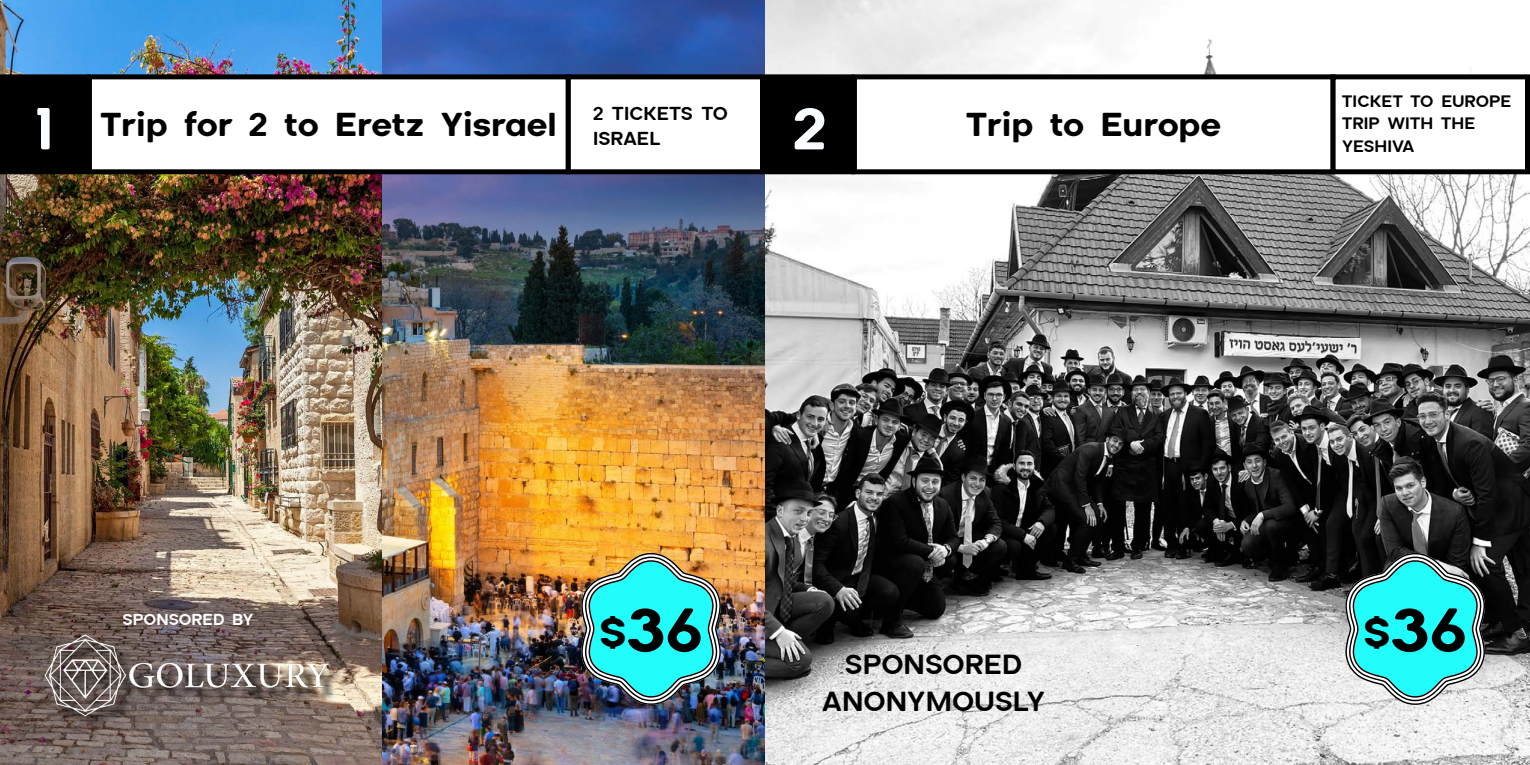
<style>
.page{position:relative;width:1530px;height:765px;background:#fff}
.page>*{position:absolute;margin:0;border:0;box-sizing:border-box;transform-origin:0 0}
.t1{font:700 70.5px "Aceh Soft";color:#000}
.t2{font:700 66.88px "Aceh Soft";color:#fafdff}
.t3{font:700 37.5px "Aceh Soft";color:#000}
.t4{font:600 31.25px/37.5px "Aceh Soft";color:#000;text-align:center}
.t5{font:600 21.25px "Aceh Soft";color:#000}
.t6{font:600 18.75px/22.5px "Aceh Soft";color:#000}
.t7{font:600 18px "Aceh Soft";color:#fff}
.s1{font-size:66.88px;color:#fafdff}
.s2{font-size:47px}
</style>
<div class="page">
<img style="left:0;top:0;width:1530px;height:765px">
<svg style="left:1342px;top:546px;width:148px;height:165px"></svg>
<div style="left:854px;top:77px;width:479px;height:95px;background:#fff"></div>
<div style="left:852px;top:74px;width:484px;height:100px;border:5px solid #000"></div>
<div style="left:1333px;top:77px;width:195px;height:95px;background:#fff"></div>
<div style="left:1331px;top:74px;width:199px;height:100px;border:5px solid #000"></div>
<div style="left:568px;top:77px;width:194px;height:95px;background:#fff"></div>
<div style="left:566px;top:74px;width:199px;height:100px;border:5px solid #000"></div>
<div style="left:89px;top:77px;width:479px;height:95px;background:#fff"></div>
<div style="left:87px;top:74px;width:484px;height:100px;border:5px solid #000"></div>
<div style="left:2px;top:77px;width:85px;height:95px;background:#000"></div>
<div style="left:0;top:74px;width:89px;height:100px;border:5px solid #000"></div>
<div style="left:768px;top:77px;width:84px;height:95px;background:#000"></div>
<div style="left:765px;top:74px;width:89px;height:100px;border:5px solid #000"></div>
<div style="left:47px;top:637px;width:297px;height:94px;background:#000;opacity:.98"></div>
<img style="left:45px;top:633px;width:286px;height:85px">
<img style="left:578px;top:546px;width:148px;height:165px">
<p class="t5" style="left:593px;top:102px;width:136px">2 TICKETS TO</p>
<p class="t3" style="left:34px;top:104px;width:627px"><span class="s1">1</span> Trip for 2 to Eretz Yisrael <sub>ISRAEL</sub></p>
<h2 class="t2" style="left:793px;top:92px;width:35px">2</h2>
<p class="t3" style="left:967px;top:104px;width:256px">Trip to Europe</p>
<p class="t6" style="left:1342px;top:90px;width:171px">TICKET TO EUROPE<br>TRIP WITH THE<br>YESHIVA</p>
<p class="t7" style="left:123px;top:610px;width:132px">SPONSORED BY</p>
<h1 class="t1" style="left:599px;top:592px;width:105px"><span class="s2">$</span>36</h1>
<p class="t4" style="left:822px;top:646px;width:224px">SPONSORED<br>ANONYMOUSLY</p>
<h1 class="t1" style="left:1363px;top:592px;width:105px"><span class="s2">$</span>36</h1>
</div>
